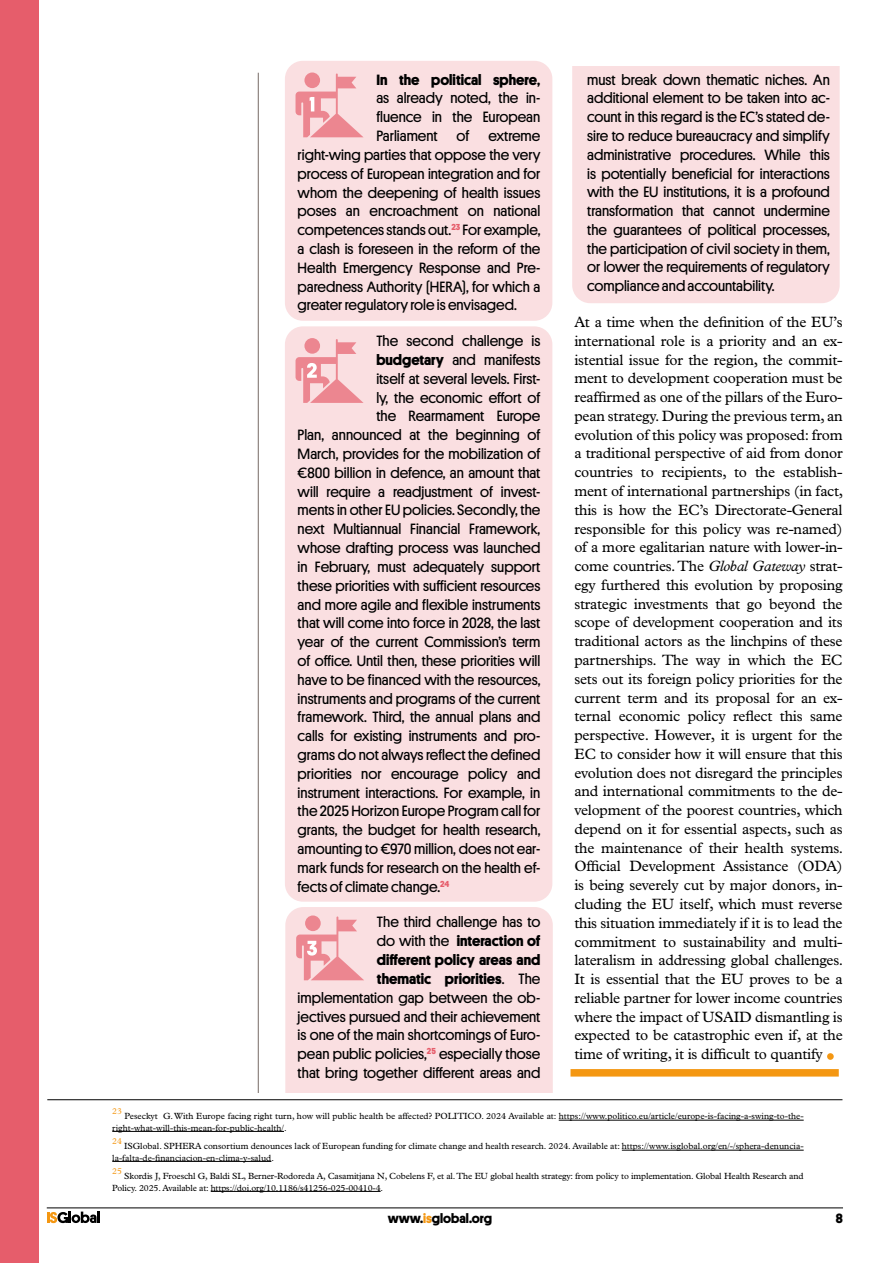
<style>
.page{position:relative;width:893px;height:1263px;background:#fff}
.page>*{position:absolute;margin:0;border:0;box-sizing:border-box;transform-origin:0 0}
.text_base{font:54px "Plantin";color:#f49712}
.text_base-2{font:15px/18.8px "Platform";color:#000;text-align:justify}
.text_base-3{font:15px/18.8px "Plantin";letter-spacing:-.015em;color:#000;text-align:justify}
.t1{font:700 13.5px "Platform";color:#000}
.leyendas{font:9px/11.2px "Plantin";color:#000}
.leyendas-2{font:8.7px "Plantin";color:#f49712}
.s1{font-weight:700}
.s2{font-weight:500}
.s3{font-style:italic}
.s4{color:#f49712}
</style>
<div class="page">
<hr style="left:258px;top:73px;width:1px;height:1027px;background:#867b77">
<div style="left:285px;top:907px;width:268px;height:227px;background:#fadfe1;border-radius:18px"></div>
<svg style="left:296px;top:915px;width:68px;height:65px"></svg>
<div style="left:285px;top:61px;width:267px;height:260px;background:#fadfe1;border-radius:18px"></div>
<svg style="left:296px;top:72px;width:67px;height:65px"></svg>
<div style="left:285px;top:326px;width:267px;height:576px;background:#fadfe1;border-radius:18px"></div>
<svg style="left:296px;top:338px;width:68px;height:65px"></svg>
<div style="left:572px;top:66px;width:268px;height:237px;background:#fadfe1"></div>
<div style="left:43px;top:1093px;width:850px;height:154px;background:#fff"></div>
<div style="left:0;top:0;width:38px;height:1263px;background:#e65d6b"></div>
<svg style="left:47px;top:1211px;width:53px;height:12px"></svg>
<hr style="left:47px;top:1207px;width:796px;height:1px;background:#000">
<hr style="left:559px;top:1120px;width:245px;height:1px;background:#000">
<hr style="left:112px;top:1131px;width:172px;height:1px;background:#000">
<hr style="left:622px;top:1150px;width:182px;height:1px;background:#000">
<hr style="left:112px;top:1161px;width:159px;height:1px;background:#000">
<hr style="left:211px;top:1191px;width:170px;height:1px;background:#000">
<hr style="left:47px;top:1099px;width:795px;height:1px;background:#000">
<div style="left:570px;top:1069px;width:269px;height:7px;background:#f49712"></div>
<p class="text_base-2" style="left:376px;top:69px;width:166px"><span class="s1">In the political sphere</span><span class="s2">, </span>as already noted, the in&shy;fluence in the European Parliament</p>
<p class="text_base-2" style="left:457px;top:126px;width:14px">of</p>
<p class="text_base-2" style="left:298px;top:126px;width:244px;text-indent:191px">extreme right-wing parties that oppose the very process of European integration and for whom the deepening of health issues poses an encroachment on national competences stands out.<sup>23</sup> For example, a clash is foreseen in the reform of the Health Emergency Response and Pre&shy;paredness Authority (HERA), for which a greater regulatory role is envisaged.</p>
<p class="text_base-2" style="left:376px;top:331px;width:166px">The second challenge is</p>
<p class="text_base-2" style="left:376px;top:349px;width:166px"><span class="s1">budgetary</span> and manifests</p>
<p class="text_base-2" style="left:376px;top:368px;width:166px">itself at several levels. First-</p>
<p class="text_base-2" style="left:376px;top:387px;width:166px">ly, the economic effort of</p>
<p class="text_base-2" style="left:376px;top:406px;width:166px">the Rearmament Europe</p>
<p class="text_base-2" style="left:298px;top:425px;width:244px">Plan, announced at the beginning of</p>
<p class="text_base-2" style="left:298px;top:443px;width:244px">March, provides for the mobilization of</p>
<p class="text_base-2" style="left:298px;top:462px;width:244px">€800 billion in defence, an amount that</p>
<p class="text_base-2" style="left:298px;top:481px;width:244px">will require a readjustment of invest-</p>
<p class="text_base-2" style="left:298px;top:500px;width:244px">ments in other EU policies. Secondly, the</p>
<p class="text_base-2" style="left:298px;top:519px;width:244px">next Multiannual Financial Framework,</p>
<p class="text_base-2" style="left:298px;top:538px;width:244px">whose drafting process was launched</p>
<p class="text_base-2" style="left:298px;top:556px;width:244px">in February, must adequately support</p>
<p class="text_base-2" style="left:298px;top:575px;width:244px">these priorities with sufficient resources</p>
<p class="text_base-2" style="left:298px;top:594px;width:244px">and more agile and flexible instruments</p>
<p class="text_base-2" style="left:298px;top:613px;width:244px">that will come into force in 2028, the last</p>
<p class="text_base-2" style="left:298px;top:632px;width:244px">year of the current Commission’s term</p>
<p class="text_base-2" style="left:298px;top:650px;width:244px">of office. Until then, these priorities will</p>
<p class="text_base-2" style="left:298px;top:669px;width:244px">have to be financed with the resources,</p>
<p class="text_base-2" style="left:298px;top:688px;width:244px">instruments and programs of the current</p>
<p class="text_base-2" style="left:298px;top:707px;width:244px">framework. Third, the annual plans and</p>
<p class="text_base-2" style="left:298px;top:726px;width:244px">calls for existing instruments and pro-</p>
<p class="text_base-2" style="left:298px;top:744px;width:244px">grams do not always reflect the defined</p>
<p class="text_base-2" style="left:298px;top:763px;width:244px">priorities nor encourage policy and</p>
<p class="text_base-2" style="left:298px;top:782px;width:244px">instrument interactions. For example, in</p>
<p class="text_base-2" style="left:298px;top:801px;width:244px">the 2025 Horizon Europe Program call for</p>
<p class="text_base-2" style="left:298px;top:820px;width:244px">grants, the budget for health research,</p>
<p class="text_base-2" style="left:298px;top:838px;width:244px">amounting to €970 million, does not ear-</p>
<p class="text_base-2" style="left:298px;top:857px;width:244px">mark funds for research on the health ef-</p>
<p class="text_base-2" style="left:298px;top:876px;width:153px">fects of climate change.<sup>24</sup></p>
<p class="text_base-2" style="left:298px;top:912px;width:244px;text-align:right">The third challenge has to<br>do with the <span class="s1">interaction of<br>different policy areas and<br>thematic priorities</span>. The implementation gap between the ob&shy;jectives pursued and their achievement is one of the main shortcomings of Euro&shy;pean public policies,<sup>25</sup> especially those that bring together different areas and</p>
<p class="text_base-2" style="left:587px;top:69px;width:244px">must break down thematic niches. An additional element to be taken into ac&shy;count in this regard is the EC’s stated de&shy;sire to reduce bureaucracy and simplify administrative procedures. While this is potentially beneficial for interactions with the EU institutions, it is a profound transformation that cannot undermine the guarantees of political processes, the participation of civil society in them, or lower the requirements of regulatory compliance and accountability.</p>
<p class="text_base-3" style="left:574px;top:312px;width:270px">At a time when the definition of the EU’s international role is a priority and an ex&shy;istential issue for the region, the commit&shy;ment to development cooperation must be reaffirmed as one of the pillars of the Euro&shy;pean strategy. During the previous term, an evolution of this policy was proposed: from a traditional perspective of aid from donor countries to recipients, to the establish&shy;ment of international partnerships (in fact, this is how the EC’s Directorate-General responsible for this policy was re-named) of a more egalitarian nature with lower-in&shy;come countries. The <span class="s3">Global Gateway</span> strat&shy;egy furthered this evolution by proposing strategic investments that go beyond the scope of development cooperation and its traditional actors as the linchpins of these partnerships. The way in which the EC sets out its foreign policy priorities for the current term and its proposal for an ex&shy;ternal economic policy reflect this same perspective. However, it is urgent for the EC to consider how it will ensure that this evolution does not disregard the principles and international commitments to the de&shy;velopment of the poorest countries, which depend on it for essential aspects, such as the maintenance of their health systems.<br>Official Development Assistance (ODA) is being severely cut by major donors, in&shy;cluding the EU itself, which must reverse this situation immediately if it is to lead the commitment to sustainability and multi&shy;lateralism in addressing global challenges.<br>It is essential that the EU proves to be a reliable partner for lower income countries where the impact of USAID dismantling is expected to be catastrophic even if, at the time of writing, it is difficult to quantify</p>
<p class="text_base" style="left:822px;top:1010px;width:17px">.</p>
<p class="leyendas-2" style="left:112px;top:1106px;width:11px">23</p>
<p class="leyendas" style="left:112px;top:1110px;width:693px;text-indent:12px">Peseckytė G. With Europe facing right turn, how will public health be affected? POLITICO. 2024 Available at: https://www.politico.eu/article/europe-is-facing-a-swing-to-the&shy;right-what-will-this-mean-for-public-health/.</p>
<p class="leyendas-2" style="left:112px;top:1136px;width:11px">24</p>
<p class="leyendas" style="left:112px;top:1140px;width:693px;text-indent:12px">ISGlobal. SPHERA consortium denounces lack of European funding for climate change and health research. 2024. Available at: https://www.isglobal.org/en/-/sphera-denuncia&shy;la-falta-de-financiacion-en-clima-y-salud.</p>
<p class="leyendas-2" style="left:112px;top:1166px;width:11px">25</p>
<p class="leyendas" style="left:112px;top:1170px;width:693px;text-indent:12px">Skordis J, Froeschl G, Baldi SL, Berner-Rodoreda A, Casamitjana N, Cobelens F, et al. The EU global health strategy: from policy to implementation. Global Health Research and<br>Policy. 2025. Available at: https://doi.org/10.1186/s41256-025-00410-4.</p>
<p class="t1" style="left:388px;top:1208px;width:106px">www.<span class="s4">is</span>global.org</p>
<p class="t1" style="left:836px;top:1208px;width:9px">8</p>
</div>
